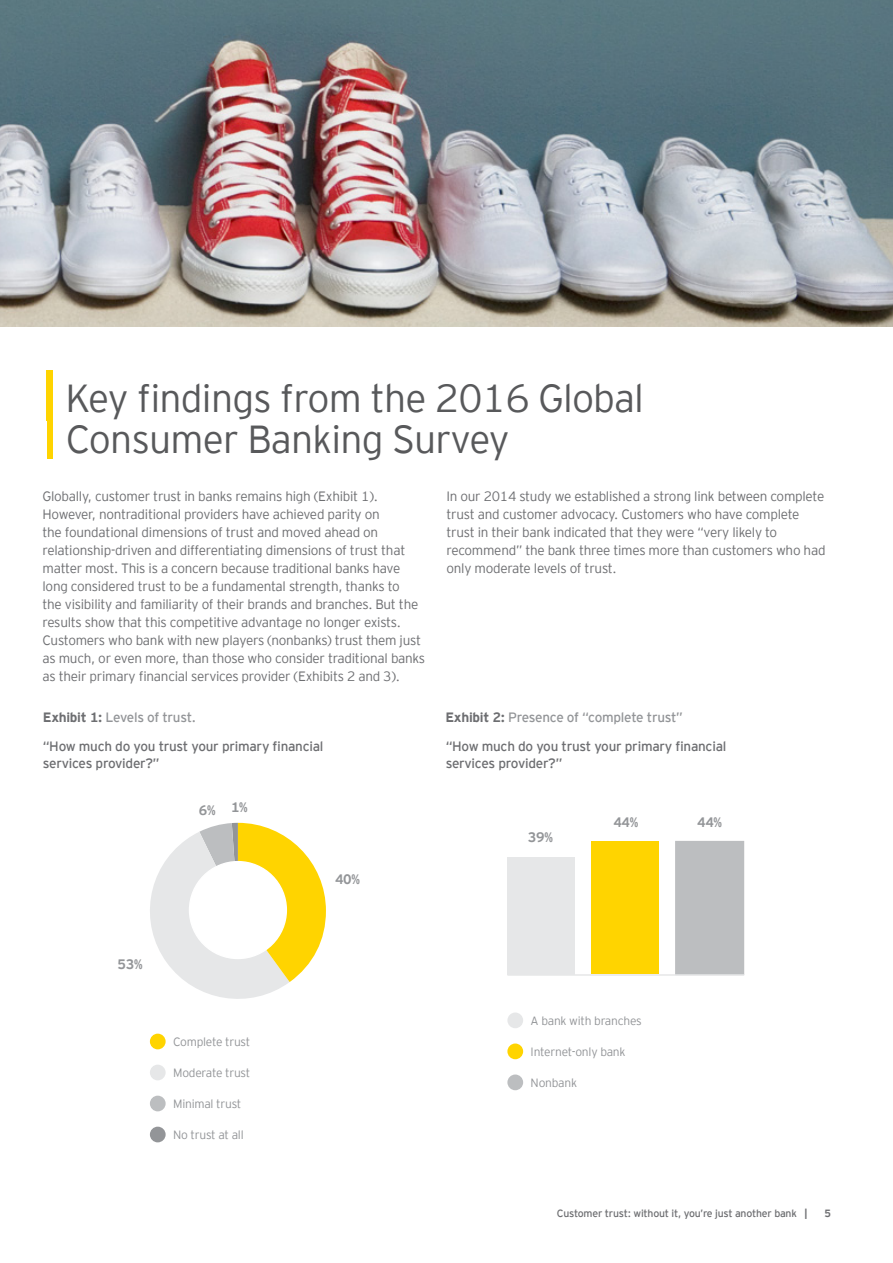
<style>
.page{position:relative;width:893px;height:1263px;background:#fff}
.page>*{position:absolute;margin:0;border:0;box-sizing:border-box;transform-origin:0 0}
.Paragraph_Style_1{font:300 39px/41.2px "EY Interstate";letter-spacing:-.02em;color:#58595b}
.pie_chart_number{font:700 13.65px "EY Interstate";letter-spacing:-.02em;color:#939598}
.Headline_4{font:700 13.65px "EY Interstate";color:#939598}
.Body_copy{font:300 13.5px/18px "EY Interstate";letter-spacing:-.02em;color:#6d6e71}
.table_name{font:13.5px/16.5px "EY Interstate";letter-spacing:-.02em;color:#6d6e71}
.table_name-2{font:13.5px "EY Interstate";letter-spacing:-.02em;color:#939598}
.Headline_4-2{font:300 12px "EY Interstate";letter-spacing:-.02em;color:#939598}
.t1{font:10.5px "EY Interstate";letter-spacing:-.02em;color:#6d6e71}
.t2{font:700 10.5px "EY Interstate";color:#6d6e71}
.s1{font-weight:700;font-size:51px;color:#ffd400}
.s2{font-weight:700;color:#6d6e71}
.s3{font-weight:700}
</style>
<div class="page">
<img style="left:0;top:0;width:893px;height:327px">
<div style="left:150px;top:1034px;width:16px;height:15px;background:#ffd400;border-radius:50%"></div>
<div style="left:150px;top:1065px;width:16px;height:15px;background:#e6e7e8;border-radius:50%"></div>
<div style="left:150px;top:1096px;width:16px;height:15px;background:#bcbec0;border-radius:50%"></div>
<div style="left:150px;top:1127px;width:16px;height:15px;background:#939598;border-radius:50%"></div>
<div style="left:507px;top:1043px;width:16px;height:16px;background:#ffd400;border-radius:50%"></div>
<div style="left:507px;top:1012px;width:16px;height:16px;background:#e6e7e8;border-radius:50%"></div>
<div style="left:507px;top:1074px;width:16px;height:16px;background:#bcbec0;border-radius:50%"></div>
<div style="left:675px;top:841px;width:69px;height:134px;background:#bcbec0"></div>
<div style="left:592px;top:841px;width:67px;height:133px;background:#ffd400"></div>
<div style="left:507px;top:856px;width:68px;height:118px;background:#e6e7e8"></div>
<hr style="left:507px;top:974px;width:237px;height:2px;background:#e6e7e8">
<div style="left:47px;top:371px;width:6px;height:88px;background:#ffd400"></div>
<svg style="left:150px;top:823px;width:176px;height:176px"></svg>
<div style="left:189px;top:862px;width:97px;height:96px;background:#fff;border-radius:50%"></div>
<p class="Paragraph_Style_1" style="left:66px;top:375px;width:580px;text-indent:-23px"><span class="s1">|</span> Key findings from the 2016 Global<br>Consumer Banking Survey</p>
<p class="Body_copy" style="left:43px;top:486px;width:384px">Globally, customer trust in banks remains high (Exhibit 1).<br>However, nontraditional providers have achieved parity on<br>the foundational dimensions of trust and moved ahead on relationship-driven and differentiating dimensions of trust that matter most. This is a concern because traditional banks have long considered trust to be a fundamental strength, thanks to<br>the visibility and familiarity of their brands and branches. But the results show that this competitive advantage no longer exists.<br>Customers who bank with new players (nonbanks) trust them just as much, or even more, than those who consider traditional banks as their primary financial services provider (Exhibits 2 and 3).</p>
<p class="Body_copy" style="left:446px;top:486px;width:381px">In our 2014 study we established a strong link between complete trust and customer advocacy. Customers who have complete trust in their bank indicated that they were “very likely to recommend” the bank three times more than customers who had only moderate levels of trust.</p>
<p class="table_name-2" style="left:43px;top:708px;width:155px"><span class="s2">Exhibit 1:</span> Levels of trust.</p>
<p class="table_name" style="left:43px;top:737px;width:282px">“How much do you trust your primary financial services provider?”</p>
<p class="table_name-2" style="left:445px;top:708px;width:239px"><span class="s2">Exhibit 2:</span> Presence of “complete trust”</p>
<p class="table_name" style="left:446px;top:737px;width:282px">“How much do you trust your primary financial services provider?”</p>
<p class="Headline_4" style="left:199px;top:800px;width:18px">6%</p>
<p class="Headline_4" style="left:231px;top:797px;width:18px">1%</p>
<p class="Headline_4" style="left:118px;top:954px;width:26px">53%</p>
<p class="Headline_4-2" style="left:173px;top:1033px;width:79px">Complete trust</p>
<p class="Headline_4-2" style="left:173px;top:1064px;width:79px">Moderate trust</p>
<p class="Headline_4-2" style="left:173px;top:1095px;width:70px">Minimal trust</p>
<p class="Headline_4-2" style="left:173px;top:1126px;width:72px">No trust at all</p>
<p class="pie_chart_number" style="left:335px;top:869px;width:26px">40%</p>
<p class="pie_chart_number" style="left:528px;top:828px;width:26px">39%</p>
<p class="pie_chart_number" style="left:613px;top:812px;width:26px">44%</p>
<p class="pie_chart_number" style="left:697px;top:812px;width:26px">44%</p>
<p class="Headline_4-2" style="left:531px;top:1012px;width:113px">A bank with branches</p>
<p class="Headline_4-2" style="left:531px;top:1043px;width:96px">Internet-only bank</p>
<p class="Headline_4-2" style="left:531px;top:1074px;width:48px">Nonbank</p>
<p class="t1" style="left:557px;top:1206px;width:252px">Customer trust: without it, you’re just another bank <span class="s3">|</span></p>
<p class="t2" style="left:824px;top:1206px;width:8px">5</p>
</div>
